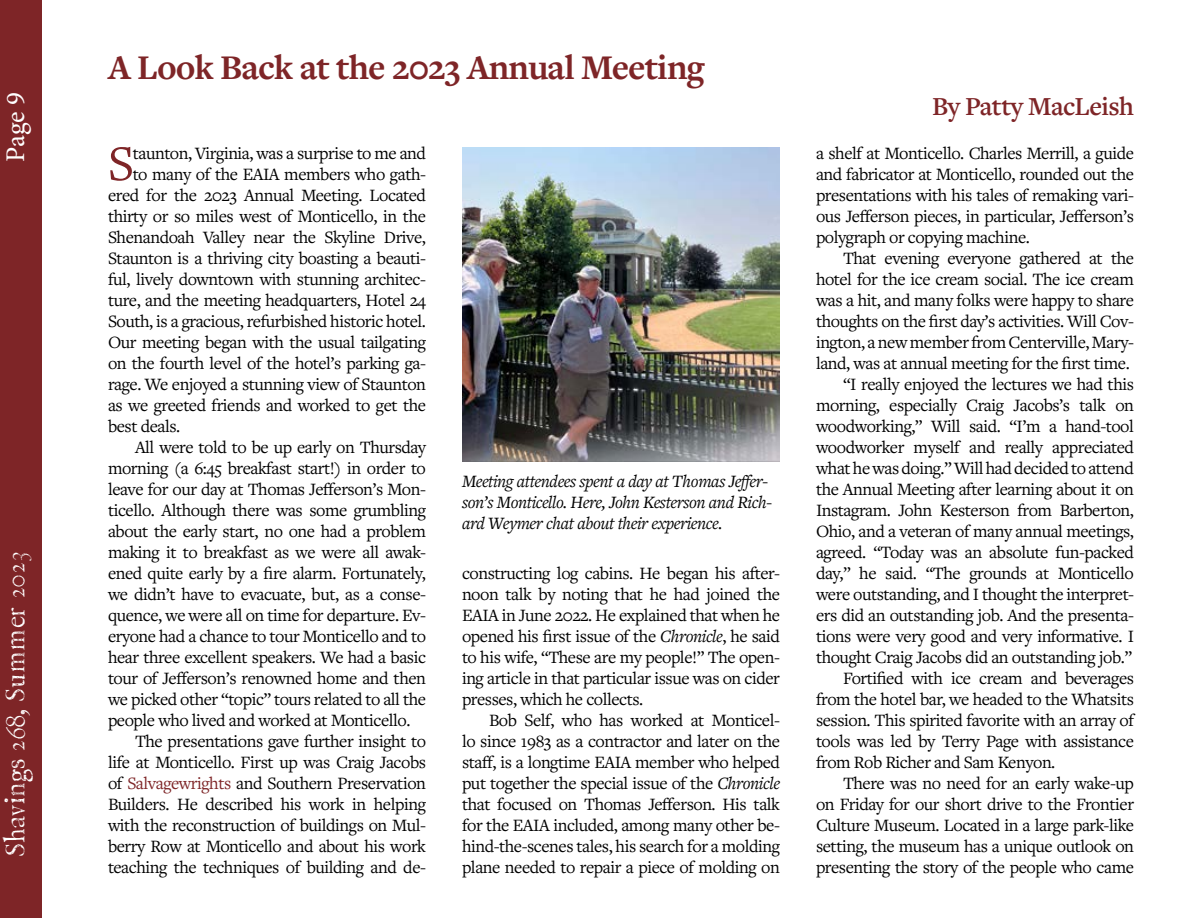
<style>
.page{position:relative;width:1188px;height:918px;background:#fff}
.page>*{position:absolute;margin:0;border:0;box-sizing:border-box;transform-origin:0 0}
.t1{font:51.6px "Freight Text Pro";color:#7e2527}
.t2{font:700 36px "Freight Text Pro";letter-spacing:-.025em;color:#7e2527}
.t3{font:27px "P22 Franklin Caslon";color:#fff}
.t4{font:600 27px "Freight Text Pro";letter-spacing:-.025em;color:#7e2527}
.t5{font:27px "Minion Pro";color:#fff}
.t6{font:18px/21px "Freight Text Pro";letter-spacing:-.025em;color:#000;text-align:justify}
.t7{font:italic 18px/21px "Freight Text Pro";letter-spacing:-.025em;color:#000}
.s1{color:#7e2527}
.s2{font-style:italic}
</style>
<div class="page">
<div style="left:0;top:0;width:42px;height:918px;background:#7e2527"></div>
<img style="left:462px;top:147px;width:318px;height:315px">
<h3 class="t5" style="left:-3px;top:162px;width:71px;rotate:-90deg">Page 9</h3>
<h3 class="t3" style="left:1px;top:857px;width:307px;rotate:-90deg">Shavings 268, Summer 2023</h3>
<h2 class="t2" style="left:108px;top:43px;width:598px">A Look Back at the 2023 Annual Meeting</h2>
<h1 class="t1" style="left:108px;top:129px;width:28px">S</h1>
<p class="t6" style="left:133px;top:142px;width:295px">taunton, Virginia, was a surprise to me and</p>
<p class="t6" style="left:133px;top:163px;width:295px">to many of the EAIA members who gath-</p>
<p class="t6" style="left:108px;top:184px;width:320px">ered for the 2023 Annual Meeting. Located</p>
<p class="t6" style="left:108px;top:205px;width:319px">thirty or so miles west of Monticello, in the</p>
<p class="t6" style="left:108px;top:226px;width:319px">Shenandoah Valley near the Skyline Drive,</p>
<p class="t6" style="left:108px;top:247px;width:320px">Staunton is a thriving city boasting a beauti-</p>
<p class="t6" style="left:108px;top:268px;width:319px">ful, lively downtown with stunning architec-</p>
<p class="t6" style="left:108px;top:289px;width:319px">ture, and the meeting headquarters, Hotel 24</p>
<p class="t6" style="left:108px;top:310px;width:320px">South, is a gracious, refurbished historic hotel.</p>
<p class="t6" style="left:108px;top:331px;width:319px">Our meeting began with the usual tailgating</p>
<p class="t6" style="left:108px;top:352px;width:319px">on the fourth level of the hotel’s parking ga-</p>
<p class="t6" style="left:108px;top:373px;width:320px">rage. We enjoyed a stunning view of Staunton</p>
<p class="t6" style="left:108px;top:394px;width:320px">as we greeted friends and worked to get the</p>
<p class="t6" style="left:108px;top:415px;width:74px">best deals.</p>
<p class="t6" style="left:135px;top:436px;width:293px">All were told to be up early on Thursday</p>
<p class="t6" style="left:108px;top:457px;width:319px">morning (a 6:45 breakfast start!) in order to</p>
<p class="t6" style="left:108px;top:478px;width:320px">leave for our day at Thomas Jefferson’s Mon-</p>
<p class="t6" style="left:108px;top:499px;width:320px">ticello. Although there was some grumbling</p>
<p class="t6" style="left:108px;top:520px;width:319px">about the early start, no one had a problem</p>
<p class="t6" style="left:108px;top:541px;width:320px">making it to breakfast as we were all awak-</p>
<p class="t6" style="left:108px;top:562px;width:319px">ened quite early by a fire alarm. Fortunately,</p>
<p class="t6" style="left:108px;top:583px;width:320px">we didn’t have to evacuate, but, as a conse-</p>
<p class="t6" style="left:108px;top:604px;width:320px">quence, we were all on time for departure. Ev-</p>
<p class="t6" style="left:108px;top:625px;width:320px">eryone had a chance to tour Monticello and to</p>
<p class="t6" style="left:108px;top:646px;width:320px">hear three excellent speakers. We had a basic</p>
<p class="t6" style="left:108px;top:667px;width:319px">tour of Jefferson’s renowned home and then</p>
<p class="t6" style="left:108px;top:688px;width:320px">we picked other “topic” tours related to all the</p>
<p class="t6" style="left:108px;top:709px;width:304px">people who lived and worked at Monticello.</p>
<p class="t6" style="left:135px;top:730px;width:293px">The presentations gave further insight to</p>
<p class="t6" style="left:108px;top:751px;width:320px">life at Monticello. First up was Craig Jacobs</p>
<p class="t6" style="left:108px;top:772px;width:319px">of <span class="s1">Salvagewrights</span> and Southern Preservation</p>
<p class="t6" style="left:108px;top:793px;width:320px">Builders. He described his work in helping</p>
<p class="t6" style="left:108px;top:814px;width:320px">with the reconstruction of buildings on Mul-</p>
<p class="t6" style="left:108px;top:835px;width:319px">berry Row at Monticello and about his work</p>
<p class="t6" style="left:108px;top:856px;width:320px">teaching the techniques of building and de-</p>
<p class="t7" style="left:462px;top:470px;width:312px">Meeting attendees spent a day at Thomas Jeffer&shy;son’s Monticello. Here, John Kesterson and Rich&shy;ard Weymer chat about their experience.</p>
<p class="t6" style="left:462px;top:562px;width:320px">constructing log cabins. He began his after&shy;noon talk by noting that he had joined the EAIA in June 2022. He explained that when he opened his first issue of the <span class="s2">Chronicle</span>, he said to his wife, “These are my people!” The open&shy;ing article in that particular issue was on cider presses, which he collects.</p>
<p class="t6" style="left:462px;top:709px;width:320px;text-indent:27px">Bob Self, who has worked at Monticel&shy;lo since 1983 as a contractor and later on the staff, is a longtime EAIA member who helped put together the special issue of the <span class="s2">Chronicle </span>that focused on Thomas Jefferson. His talk for the EAIA included, among many other be&shy;hind-the-scenes tales, his search for a molding plane needed to repair a piece of molding on</p>
<h3 class="t4" style="left:932px;top:88px;width:203px">By Patty MacLeish</h3>
<p class="t6" style="left:816px;top:142px;width:320px">a shelf at Monticello. Charles Merrill, a guide and fabricator at Monticello, rounded out the presentations with his tales of remaking vari&shy;ous Jefferson pieces, in particular, Jefferson’s polygraph or copying machine.</p>
<p class="t6" style="left:843px;top:247px;width:293px">That evening everyone gathered at the</p>
<p class="t6" style="left:816px;top:268px;width:320px">hotel for the ice cream social. The ice cream</p>
<p class="t6" style="left:816px;top:289px;width:320px">was a hit, and many folks were happy to share</p>
<p class="t6" style="left:816px;top:310px;width:319px">thoughts on the first day’s activities. Will Cov-</p>
<p class="t6" style="left:816px;top:331px;width:320px">ington, a new member from Centerville, Mary-</p>
<p class="t6" style="left:816px;top:352px;width:315px">land, was at annual meeting for the first time.</p>
<p class="t6" style="left:843px;top:373px;width:292px">“I really enjoyed the lectures we had this</p>
<p class="t6" style="left:816px;top:394px;width:320px">morning, especially Craig Jacobs’s talk on</p>
<p class="t6" style="left:816px;top:415px;width:319px">woodworking,” Will said. “I’m a hand-tool</p>
<p class="t6" style="left:816px;top:436px;width:320px">woodworker myself and really appreciated</p>
<p class="t6" style="left:816px;top:457px;width:319px">what he was doing.” Will had decided to attend</p>
<p class="t6" style="left:816px;top:478px;width:319px">the Annual Meeting after learning about it on</p>
<p class="t6" style="left:816px;top:499px;width:320px">Instagram. John Kesterson from Barberton,</p>
<p class="t6" style="left:816px;top:520px;width:320px">Ohio, and a veteran of many annual meetings,</p>
<p class="t6" style="left:816px;top:541px;width:319px">agreed. “Today was an absolute fun-packed</p>
<p class="t6" style="left:816px;top:562px;width:319px">day,” he said. “The grounds at Monticello</p>
<p class="t6" style="left:816px;top:583px;width:320px">were outstanding, and I thought the interpret-</p>
<p class="t6" style="left:816px;top:605px;width:319px">ers did an outstanding job. And the presenta-</p>
<p class="t6" style="left:816px;top:626px;width:320px">tions were very good and very informative. I</p>
<p class="t6" style="left:816px;top:647px;width:317px">thought Craig Jacobs did an outstanding job.”</p>
<p class="t6" style="left:843px;top:668px;width:293px">Fortified with ice cream and beverages</p>
<p class="t6" style="left:816px;top:689px;width:320px">from the hotel bar, we headed to the Whatsits</p>
<p class="t6" style="left:816px;top:710px;width:320px">session. This spirited favorite with an array of</p>
<p class="t6" style="left:816px;top:731px;width:319px">tools was led by Terry Page with assistance</p>
<p class="t6" style="left:816px;top:752px;width:241px">from Rob Richer and Sam Kenyon.</p>
<p class="t6" style="left:843px;top:773px;width:292px">There was no need for an early wake-up</p>
<p class="t6" style="left:816px;top:794px;width:320px">on Friday for our short drive to the Frontier</p>
<p class="t6" style="left:816px;top:815px;width:320px">Culture Museum. Located in a large park-like</p>
<p class="t6" style="left:816px;top:836px;width:319px">setting, the museum has a unique outlook on</p>
<p class="t6" style="left:816px;top:857px;width:320px">presenting the story of the people who came</p>
</div>
